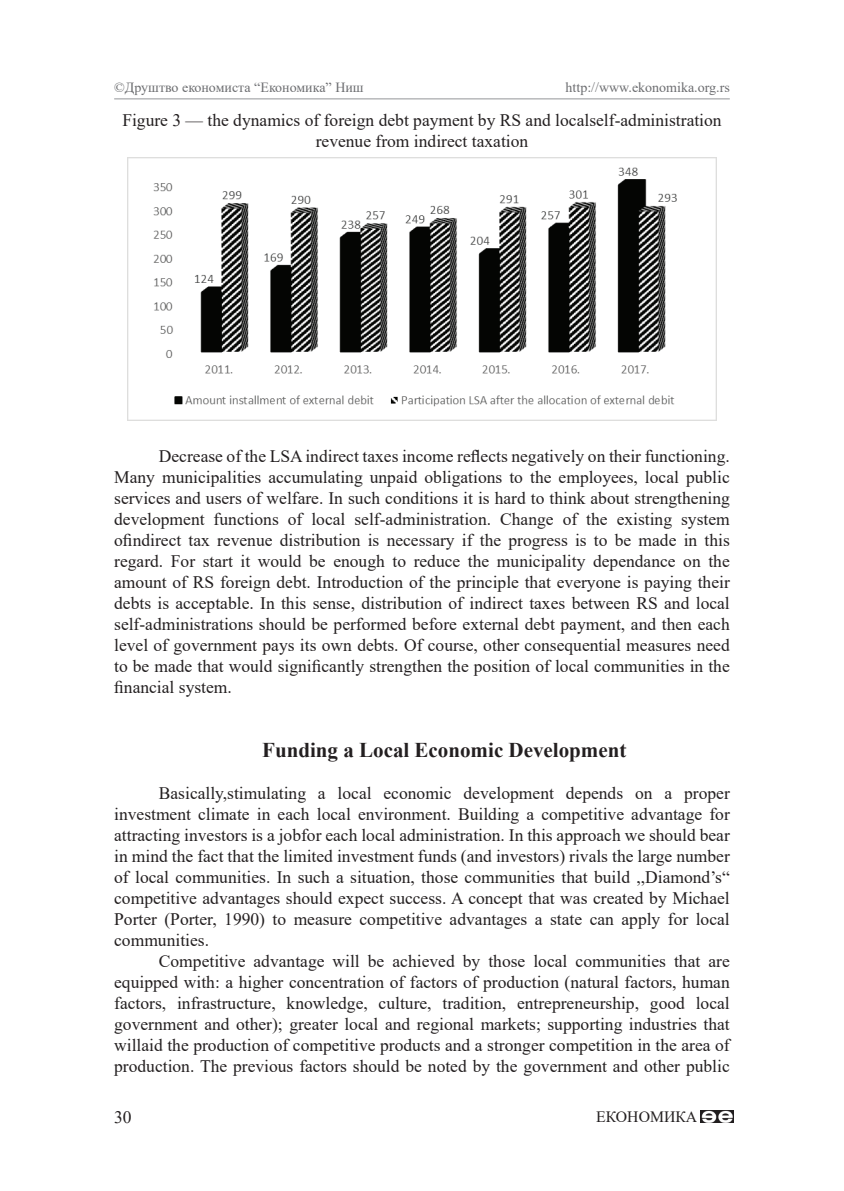
<style>
.page{position:relative;width:844px;height:1191px;background:#fff}
.page>*{position:absolute;margin:0;border:0;box-sizing:border-box;transform-origin:0 0}
.t1{font:700 21px "Times New Roman";color:#231f20}
.t2{font:17.5px/21px "Times New Roman";color:#231f20;text-align:justify}
.t3{font:15.75px "Times New Roman";color:#231f20}
.t4{font:14px "Times New Roman";color:#6c6d70}
</style>
<div class="page">
<hr style="left:114px;top:98px;width:615px;height:1px;background:#939598">
<img style="left:700px;top:1110px;width:33px;height:12px">
<img style="left:127px;top:157px;width:589px;height:263px">
<p class="t4" style="left:114px;top:77px;width:251px">©Друштво економиста “Економика” Ниш</p>
<p class="t4" style="left:565px;top:77px;width:166px">http://www.ekonomika.org.rs</p>
<p class="t2" style="left:122px;top:109px;width:600px;text-align:center">Figure 3 — the dynamics of foreign debt payment by RS and localself-administration revenue from indirect taxation</p>
<p class="t2" style="left:114px;top:445px;width:617px;text-indent:45px">Decrease of the LSA indirect taxes income reflects negatively on their functioning.<br>Many municipalities accumulating unpaid obligations to the employees, local public services and users of welfare. In such conditions it is hard to think about strengthening development functions of local self-administration. Change of the existing system ofindirect tax revenue distribution is necessary if the progress is to be made in this regard. For start it would be enough to reduce the municipality dependance on the amount of RS foreign debt. Introduction of the principle that everyone is paying their debts is acceptable. In this sense, distribution of indirect taxes between RS and local self-administrations should be performed before external debt payment, and then each level of government pays its own debts. Of course, other consequential measures need to be made that would significantly strengthen the position of local communities in the financial system.</p>
<p class="t1" style="left:262px;top:734px;width:366px">Funding a Local Economic Development</p>
<p class="t2" style="left:114px;top:781px;width:617px;text-indent:45px">Basically,stimulating a local economic development depends on a proper investment climate in each local environment. Building a competitive advantage for attracting investors is a jobfor each local administration. In this approach we should bear in mind the fact that the limited investment funds (and investors) rivals the large number of local communities. In such a situation, those communities that build ,,Diamond’s“ competitive advantages should expect success. A concept that was created by Michael Porter (Porter, 1990) to measure competitive advantages a state can apply for local communities.</p>
<p class="t2" style="left:114px;top:949px;width:617px;text-indent:45px">Competitive advantage will be achieved by those local communities that are equipped with: a higher concentration of factors of production (natural factors, human factors, infrastructure, knowledge, culture, tradition, entrepreneurship, good local government and other); greater local and regional markets; supporting industries that willaid the production of competitive products and a stronger competition in the area of production. The previous factors should be noted by the government and other public</p>
<p class="t2" style="left:114px;top:1105px;width:19px">30</p>
<p class="t3" style="left:596px;top:1105px;width:103px">ЕКОНОМИКА</p>
</div>
